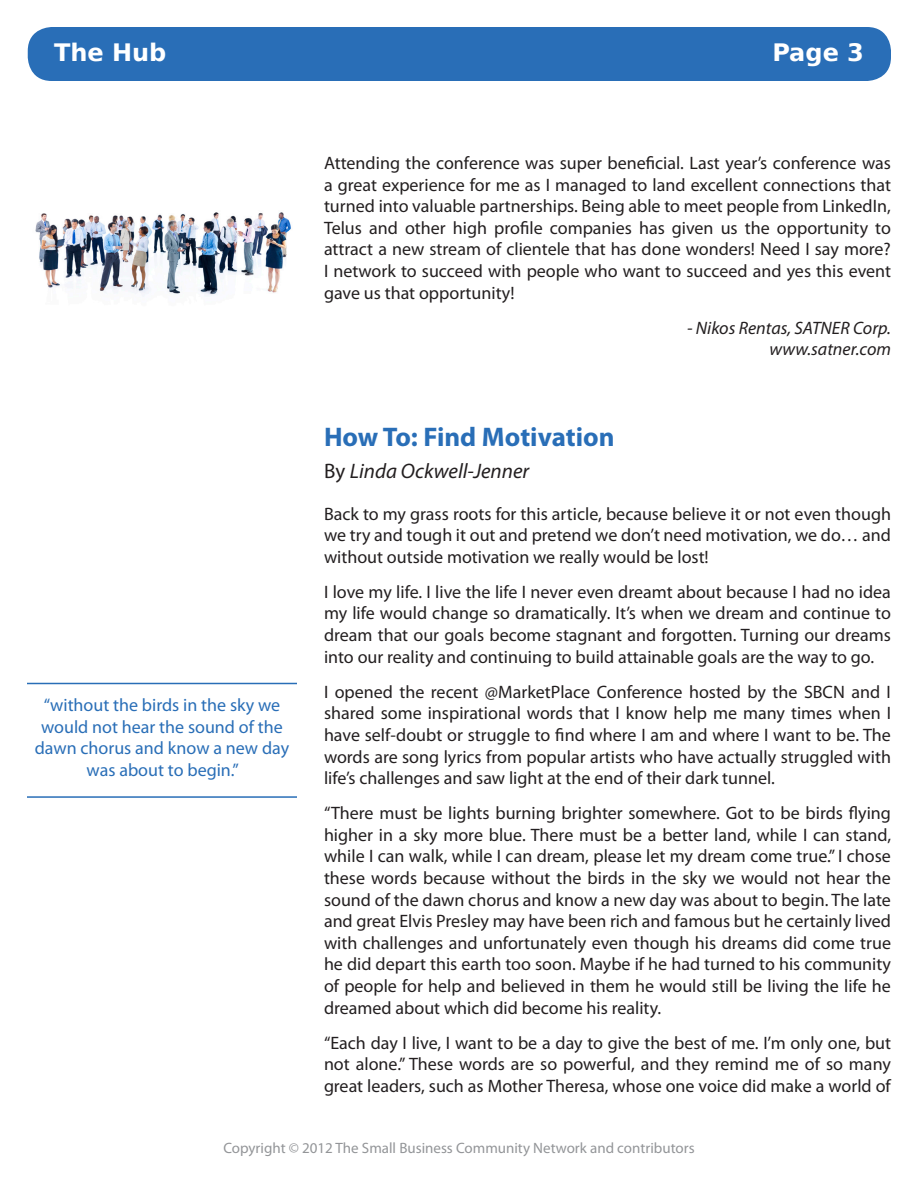
<style>
.page{position:relative;width:918px;height:1188px;background:#fff}
.page>*{position:absolute;margin:0;border:0;box-sizing:border-box;transform-origin:0 0}
.Heading{font:700 27px "Myriad Pro";color:#296eb7}
.t1{font:700 24px "Bitstream Vera Sans";color:#fff}
.Author{font:italic 21px "Myriad Pro";color:#231f20}
.Body{font:18px/21.6px "Myriad Pro";color:#231f20;text-align:justify}
.Callout{font:18px/21.6px "Myriad Pro";color:#296eb7;text-align:center}
.Body-2{font:italic 18px/21.6px "Myriad Pro";color:#231f20;text-align:right}
.t2{font:15px "Myriad Pro";color:#939598}
.s1{font-style:normal}
</style>
<div class="page">
<div style="left:28px;top:27px;width:863px;height:54px;background:#296eb7;border-radius:24px"></div>
<img style="left:35px;top:212px;width:256px;height:85px">
<hr style="left:27px;top:683px;width:270px;height:1px;background:#296eb7">
<hr style="left:27px;top:796px;width:270px;height:2px;background:#296eb7">
<p class="t1" style="left:54px;top:39px;width:114px">The Hub</p>
<p class="t1" style="left:772px;top:39px;width:93px">Page 3</p>
<p class="Callout" style="left:35px;top:694px;width:256px">“without the birds in the sky we would not hear the sound of the dawn chorus and know a new day was about to begin.”</p>
<p class="Body" style="left:324px;top:152px;width:569px">Attending the conference was super beneficial. Last year’s conference was a great experience for me as I managed to land excellent connections that turned into valuable partnerships. Being able to meet people from LinkedIn, Telus and other high profile companies has given us the opportunity to attract a new stream of clientele that has done wonders! Need I say more?<br>I network to succeed with people who want to succeed and yes this event gave us that opportunity!</p>
<p class="Body-2" style="left:687px;top:317px;width:205px">- Nikos Rentas, SATNER Corp. www.satner.com</p>
<p class="Heading" style="left:324px;top:419px;width:292px">How To: Find Motivation</p>
<p class="Author" style="left:324px;top:458px;width:207px"><span class="s1">By</span> Linda Ockwell-Jenner</p>
<p class="Body" style="left:324px;top:502px;width:569px">Back to my grass roots for this article, because believe it or not even though we try and tough it out and pretend we don’t need motivation, we do… and without outside motivation we really would be lost!</p>
<p class="Body" style="left:324px;top:581px;width:569px">I love my life. I live the life I never even dreamt about because I had no idea my life would change so dramatically. It’s when we dream and continue to dream that our goals become stagnant and forgotten. Turning our dreams into our reality and continuing to build attainable goals are the way to go.</p>
<p class="Body" style="left:324px;top:681px;width:569px">I opened the recent @MarketPlace Conference hosted by the SBCN and I shared some inspirational words that I know help me many times when I have self-doubt or struggle to find where I am and where I want to be. The words are song lyrics from popular artists who have actually struggled with life’s challenges and saw light at the end of their dark tunnel.</p>
<p class="Body" style="left:324px;top:802px;width:569px">“There must be lights burning brighter somewhere. Got to be birds flying higher in a sky more blue. There must be a better land, while I can stand, while I can walk, while I can dream, please let my dream come true.” I chose these words because without the birds in the sky we would not hear the sound of the dawn chorus and know a new day was about to begin. The late and great Elvis Presley may have been rich and famous but he certainly lived with challenges and unfortunately even though his dreams did come true he did depart this earth too soon. Maybe if he had turned to his community of people for help and believed in them he would still be living the life he dreamed about which did become his reality.</p>
<p class="Body" style="left:324px;top:1032px;width:569px">“Each day I live, I want to be a day to give the best of me. I’m only one, but not alone.” These words are so powerful, and they remind me of so many great leaders, such as Mother Theresa, whose one voice did make a world of</p>
<p class="t2" style="left:223px;top:1139px;width:473px">Copyright © 2012 The Small Business Community Network and contributors</p>
</div>
